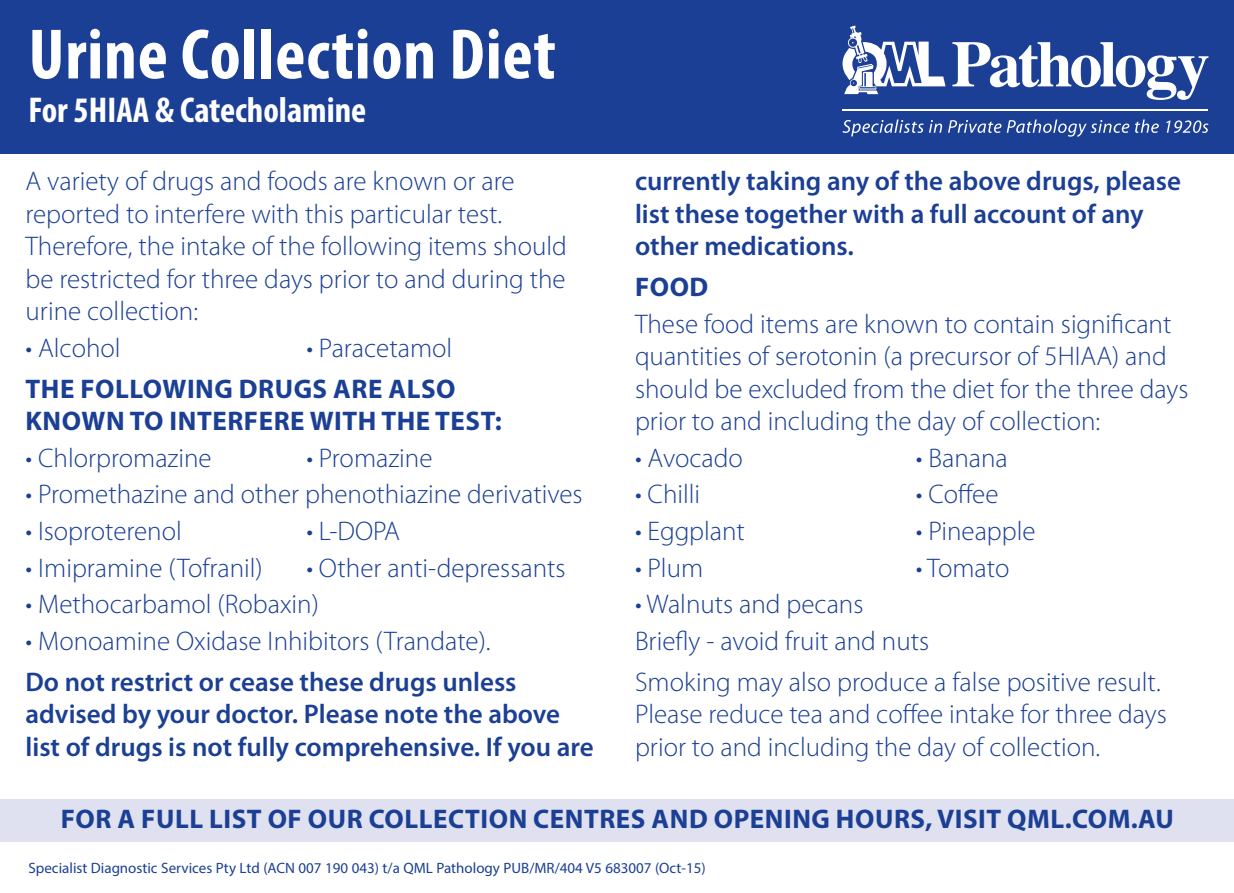
<style>
.page{position:relative;width:1234px;height:893px;background:#fff}
.page>*{position:absolute;margin:0;border:0;box-sizing:border-box;transform-origin:0 0}
.body{font:700 condensed 72px "Myriad Pro";letter-spacing:.01em;color:#fff}
.body-2{font:700 condensed 36px "Myriad Pro";color:#fff}
.body-3{font:300 27px/32.4px "Myriad Pro";color:#1b3f94}
.body-4{font:600 27px/32.4px "Myriad Pro";color:#1b3f94}
.body-5{font:700 27px/32.4px "Myriad Pro";letter-spacing:.02em;color:#1b3f94}
.t1{font:15px "Myriad Pro";color:#1b3f94}
</style>
<div class="page">
<div style="left:0;top:0;width:1233px;height:153px;background:#1b3f94"></div>
<div style="left:0;top:799px;width:1233px;height:43px;background:#dfe1f0"></div>
<svg style="left:952px;top:42px;width:256px;height:58px"></svg>
<svg style="left:842px;top:26px;width:103px;height:68px"></svg>
<svg style="left:842px;top:120px;width:99px;height:16px"></svg>
<svg style="left:948px;top:120px;width:210px;height:17px"></svg>
<svg style="left:1166px;top:120px;width:42px;height:13px"></svg>
<hr style="left:842px;top:109px;width:366px;height:1px;background:#fff">
<p class="body" style="left:29px;top:9px;width:528px">Urine Collection Diet</p>
<p class="body-2" style="left:29px;top:87px;width:339px">For 5HIAA &amp; Catecholamine</p>
<p class="body-3" style="left:26px;top:166px;width:542px">A variety of drugs and foods are known or are reported to interfere with this particular test.<br>Therefore, the intake of the following items should be restricted for three days prior to and during the urine collection:</p>
<p class="body-3" style="left:26px;top:332px;width:97px">• Alcohol</p>
<p class="body-3" style="left:306px;top:332px;width:147px">• Paracetamol</p>
<p class="body-5" style="left:26px;top:371px;width:477px">THE FOLLOWING DRUGS ARE ALSO<br>KNOWN TO INTERFERE WITH THE TEST:</p>
<p class="body-3" style="left:26px;top:442px;width:188px">• Chlorpromazine</p>
<p class="body-3" style="left:306px;top:442px;width:128px">• Promazine</p>
<p class="body-3" style="left:26px;top:478px;width:558px">• Promethazine and other phenothiazine derivatives</p>
<p class="body-3" style="left:26px;top:515px;width:158px">• Isoproterenol</p>
<p class="body-3" style="left:306px;top:515px;width:95px">• L-DOPA</p>
<p class="body-3" style="left:26px;top:552px;width:239px">• Imipramine (Tofranil)</p>
<p class="body-3" style="left:306px;top:552px;width:261px">• Other anti-depressants</p>
<p class="body-3" style="left:26px;top:588px;width:295px">• Methocarbamol (Robaxin)</p>
<p class="body-3" style="left:26px;top:625px;width:466px">• Monoamine Oxidase Inhibitors (Trandate).</p>
<p class="body-4" style="left:26px;top:666px;width:569px">Do not restrict or cease these drugs unless advised by your doctor. Please note the above list of drugs is not fully comprehensive. If you are</p>
<p class="body-4" style="left:635px;top:166px;width:547px">currently taking any of the above drugs, please list these together with a full account of any other medications.</p>
<p class="body-5" style="left:635px;top:270px;width:75px">FOOD</p>
<p class="body-3" style="left:635px;top:308px;width:555px">These food items are known to contain significant quantities of serotonin (a precursor of 5HIAA) and should be excluded from the diet for the three days prior to and including the day of collection:</p>
<p class="body-3" style="left:635px;top:442px;width:109px">• Avocado</p>
<p class="body-3" style="left:915px;top:442px;width:93px">• Banana</p>
<p class="body-3" style="left:635px;top:478px;width:67px">• Chilli</p>
<p class="body-3" style="left:915px;top:478px;width:84px">• Coffee</p>
<p class="body-3" style="left:635px;top:515px;width:111px">• Eggplant</p>
<p class="body-3" style="left:915px;top:515px;width:121px">• Pineapple</p>
<p class="body-3" style="left:635px;top:552px;width:70px">• Plum</p>
<p class="body-3" style="left:915px;top:552px;width:95px">• Tomato</p>
<p class="body-3" style="left:635px;top:588px;width:230px">• Walnuts and pecans</p>
<p class="body-3" style="left:635px;top:625px;width:295px">Briefly - avoid fruit and nuts</p>
<p class="body-3" style="left:635px;top:666px;width:533px">Smoking may also produce a false positive result.<br>Please reduce tea and coffee intake for three days prior to and including the day of collection.</p>
<p class="body-5" style="left:61px;top:802px;width:1114px">FOR A FULL LIST OF OUR COLLECTION CENTRES AND OPENING HOURS, VISIT QML.COM.AU</p>
<p class="t1" style="left:29px;top:859px;width:678px">Specialist Diagnostic Services Pty Ltd (ACN 007 190 043) t/a QML Pathology PUB/MR/404 V5 683007 (Oct-15)</p>
</div>
